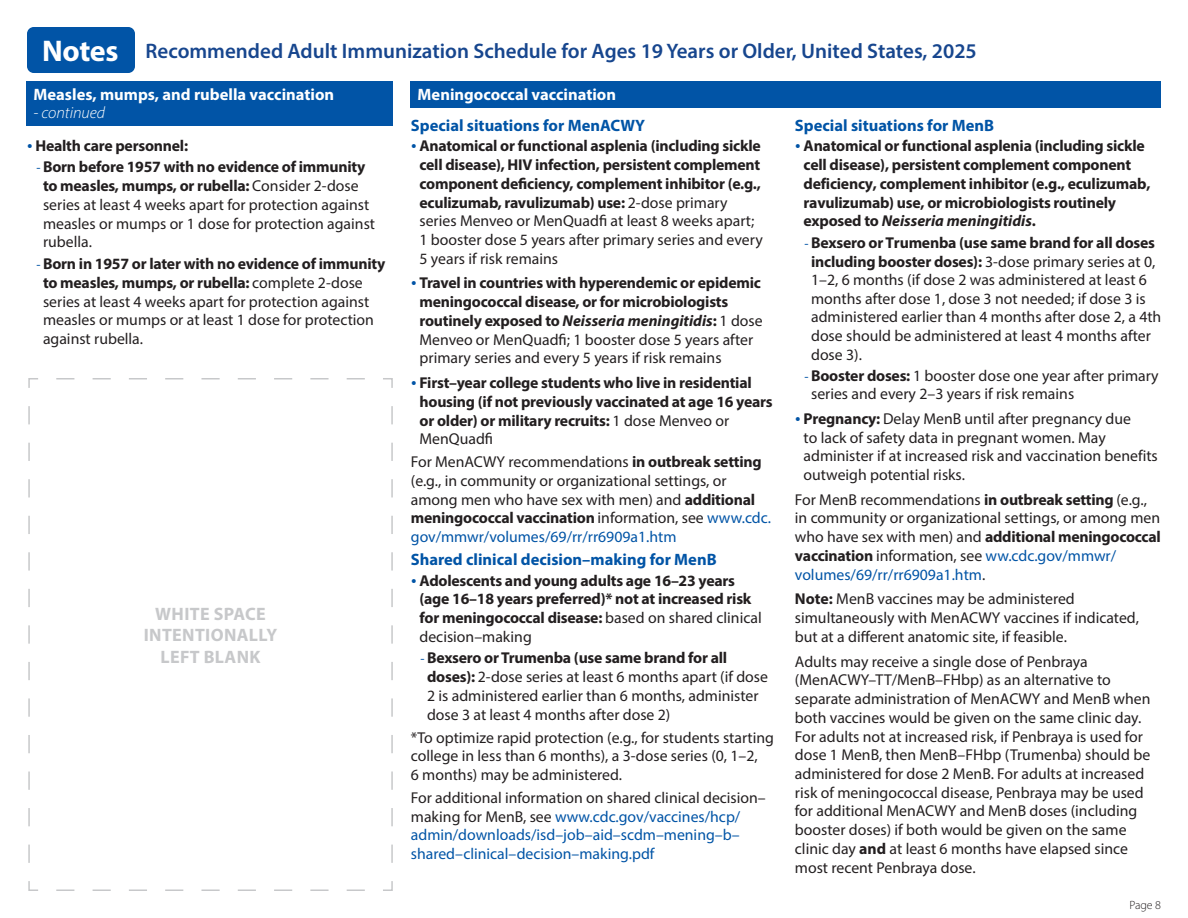
<style>
.page{position:relative;width:1188px;height:918px;background:#fff}
.page>*{position:absolute;margin:0;border:0;box-sizing:border-box;transform-origin:0 0}
.H2_-_span{font:600 21px "Myriad Pro";color:#17468e}
.t1{font:700 18px/21.6px "Myriad Pro";letter-spacing:.02em;color:#c7c8ca;text-align:center}
.t2{font:700 16.5px "Myriad Pro";color:#0154a6}
.t3{font:700 16.5px "Myriad Pro";color:#fff}
.t4{font:italic 300 16.5px "Myriad Pro";color:#fff}
.L{font:15.75px/18.8px "Myriad Pro";color:#231f20}
.L-2{font:700 15.75px/18.8px "Myriad Pro";letter-spacing:-.015em;color:#231f20}
.L2{font:15.75px/18.8px "Myriad Pro";color:#231f20}
.t5{font:15.75px/18.8px "Myriad Pro";color:#0154a6}
.t6{font:300 12px "Myriad Pro";color:#231f20}
.s1{font-weight:700;font-size:30px;color:#fff}
.s2{font-size:13.5px;color:#0154a6}
.s3{font-weight:700}
.s4{font-weight:400}
.s5{font-style:italic}
.s6{color:#0154a6}
.s7{color:#231f20}
</style>
<div class="page">
<div style="left:27px;top:27px;width:108px;height:46px;background:#0154a6;border-radius:7px"></div>
<div style="left:27px;top:81px;width:366px;height:44px;background:#0154a6"></div>
<div style="left:411px;top:81px;width:750px;height:26px;background:#0154a6"></div>
<svg style="left:28px;top:378px;width:365px;height:513px"></svg>
<h2 class="H2_-_span" style="left:42px;top:37px;width:936px"><span class="s1">Notes</span> Recommended Adult Immunization Schedule for Ages 19 Years or Older, United States, 2025</h2>
<h3 class="t3" style="left:34px;top:84px;width:302px">Measles, mumps, and rubella vaccination</h3>
<h3 class="t4" style="left:34px;top:103px;width:73px">- continued</h3>
<h4 class="L-2" style="left:35px;top:135px;width:154px">Health care personnel:</h4>
<p class="L2" style="left:43px;top:157px;width:334px;text-indent:-6px"><span class="s2">-</span> <span class="s3">Born before 1957 with no evidence of immunity to measles, mumps, or rubella:</span> Consider 2-dose series at least 4 weeks apart for protection against measles or mumps or 1 dose for protection against rubella.</p>
<p class="L2" style="left:43px;top:254px;width:344px;text-indent:-6px"><span class="s2">-</span> <span class="s3">Born in 1957 or later with no evidence of immunity to measles, mumps, or rubella:</span> complete 2-dose series at least 4 weeks apart for protection against measles or mumps or at least 1 dose for protection against rubella.</p>
<h3 class="t3" style="left:418px;top:84px;width:200px">Meningococcal vaccination</h3>
<h4 class="t2" style="left:411px;top:115px;width:236px">Special situations for MenACWY</h4>
<p class="L-2" style="left:420px;top:136px;width:345px">Anatomical or functional asplenia (including sickle cell disease), HIV infection, persistent complement component deficiency, complement inhibitor (e.g., eculizumab, ravulizumab) use: <span class="s4">2-dose primary series Menveo or MenQuadfi at least 8 weeks apart; 1 booster dose 5 years after primary series and every 5 years if risk remains</span></p>
<p class="L-2" style="left:420px;top:273px;width:345px">Travel in countries with hyperendemic or epidemic meningococcal disease, or for microbiologists routinely exposed to <span class="s5">Neisseria meningitidis</span>: <span class="s4">1 dose Menveo or MenQuadfi; 1 booster dose 5 years after primary series and every 5 years if risk remains</span></p>
<p class="L-2" style="left:420px;top:373px;width:355px">First–year college students who live in residential housing (if not previously vaccinated at age 16 years or older) or military recruits: <span class="s4">1 dose Menveo or MenQuadfi</span></p>
<p class="L" style="left:411px;top:452px;width:362px">For MenACWY recommendations <span class="s3">in outbreak setting </span>(e.g., in community or organizational settings, or among men who have sex with men) and <span class="s3">additional meningococcal vaccination</span> information, see <span class="s6">www.cdc. gov/mmwr/volumes/69/rr/rr6909a1.htm</span></p>
<h4 class="t2" style="left:411px;top:549px;width:307px">Shared clinical decision–making for MenB</h4>
<p class="L-2" style="left:420px;top:570px;width:344px">Adolescents and young adults age 16–23 years (age 16–18 years preferred)* not at increased risk for meningococcal disease: <span class="s4">based on shared clinical decision–making</span></p>
<p class="L2" style="left:427px;top:649px;width:342px;text-indent:-6px"><span class="s2">-</span> <span class="s3">Bexsero or Trumenba (use same brand for all doses):</span> 2-dose series at least 6 months apart (if dose 2 is administered earlier than 6 months, administer dose 3 at least 4 months after dose 2)</p>
<p class="L" style="left:411px;top:728px;width:365px">*To optimize rapid protection (e.g., for students starting college in less than 6 months), a 3-dose series (0, 1–2,<br>6 months) may be administered.</p>
<p class="t5" style="left:411px;top:788px;width:356px"><span class="s7">For additional information on shared clinical decision– making for MenB, see</span> www.cdc.gov/vaccines/hcp/ admin/downloads/isd–job–aid–scdm–mening–b– shared–clinical–decision–making.pdf</p>
<h4 class="t2" style="left:795px;top:115px;width:201px">Special situations for MenB</h4>
<p class="L-2" style="left:804px;top:136px;width:348px">Anatomical or functional asplenia (including sickle cell disease), persistent complement component deficiency, complement inhibitor (e.g., eculizumab, ravulizumab) use, or microbiologists routinely exposed to <span class="s5">Neisseria meningitidis</span>.</p>
<p class="L" style="left:811px;top:233px;width:352px;text-indent:-6px"><span class="s2">‑</span> <span class="s3">Bexsero orTrumenba (use same brand for all doses including booster doses):</span> 3‑dose primary series at 0, 1–2, 6 months (if dose 2 was administered at least 6 months after dose 1, dose 3 not needed; if dose 3 is administered earlier than 4 months after dose 2, a 4th dose should be administered at least 4 months after dose 3).</p>
<p class="L" style="left:811px;top:367px;width:349px;line-height:18px;text-indent:-6px"><span class="s2">‑</span> <span class="s3">Booster doses:</span> 1 booster dose one year after primary series and every 2–3 years if risk remains</p>
<p class="L" style="left:804px;top:409px;width:356px"><span class="s3">Pregnancy:</span> Delay MenB until after pregnancy due<br>to lack of safety data in pregnant women. May administer if at increased risk and vaccination benefits outweigh potential risks.</p>
<p class="L" style="left:795px;top:490px;width:368px">For MenB recommendations <span class="s3">in outbreak setting</span> (e.g., in community or organizational settings, or among men who have sex with men) and <span class="s3">additional meningococcal vaccination</span> information, see <span class="s6">ww.cdc.gov/mmwr/ volumes/69/rr/rr6909a1.htm</span>.</p>
<p class="L" style="left:795px;top:589px;width:346px"><span class="s3">Note:</span> MenB vaccines may be administered simultaneously with MenACWY vaccines if indicated, but at a different anatomic site, if feasible.</p>
<p class="L" style="left:795px;top:652px;width:357px">Adults may receive a single dose of Penbraya (MenACWY–TT/MenB–FHbp) as an alternative to separate administration of MenACWY and MenB when both vaccines would be given on the same clinic day.<br>For adults not at increased risk, if Penbraya is used for dose 1 MenB, then MenB–FHbp (Trumenba) should be administered for dose 2 MenB. For adults at increased risk of meningococcal disease, Penbraya may be used for additional MenACWY and MenB doses (including booster doses) if both would be given on the same clinic day <span class="s3">and</span> at least 6 months have elapsed since most recent Penbraya dose.</p>
<p class="t1" style="left:144px;top:602px;width:135px">WHITE SPACE<br>INTENTIONALLY<br>LEFT BLANK</p>
<p class="t6" style="left:1130px;top:898px;width:33px">Page 8</p>
</div>
